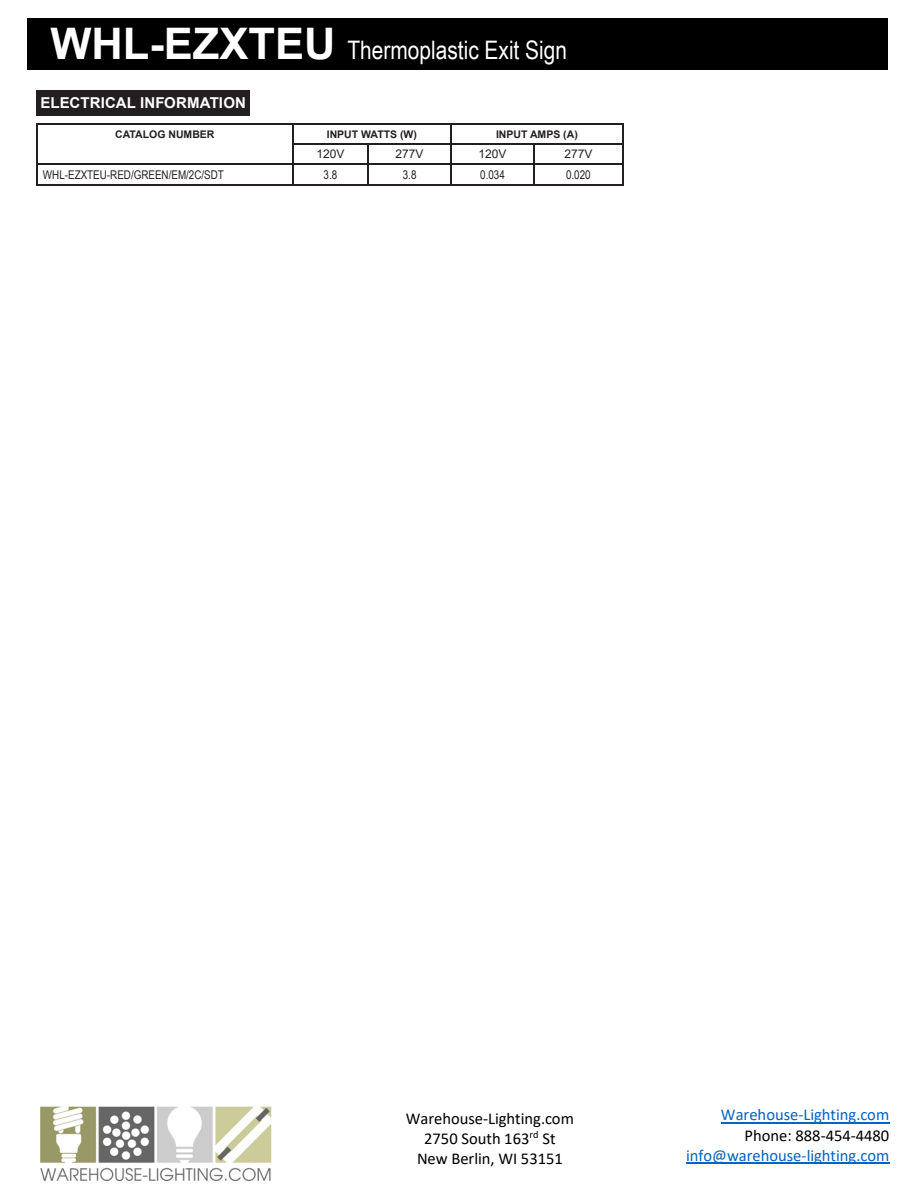
<style>
.page{position:relative;width:918px;height:1188px;background:#fff}
.page>*{position:absolute;margin:0;border:0;box-sizing:border-box;transform-origin:0 0}
.t1{font:25.5px "Arial Narrow";color:#fff}
.t2{font:16.5px/20.1px "Calibri";color:#000;text-align:center}
.t3{font:16.5px "Calibri";color:#0563c1}
.t4{font:700 15px "Arial";letter-spacing:.005em;color:#fff}
.t5{font:12px "Arial Narrow";color:#231f20}
.t6{font:12px "Arial";color:#231f20}
.t7{font:700 10.5px "Arial";color:#231f20}
.s1{font-family:"Arial";font-weight:700;font-size:43.5px}
</style>
<div class="page">
<div style="left:27px;top:18px;width:861px;height:52px;background:#000"></div>
<div style="left:36px;top:91px;width:214px;height:25px;background:#231f20"></div>
<hr style="left:36px;top:123px;width:257px;height:2px;background:#231f20">
<svg style="left:36px;top:125px;width:2px;height:19px"></svg>
<hr style="left:293px;top:123px;width:75px;height:2px;background:#231f20">
<svg style="left:292px;top:125px;width:2px;height:18px"></svg>
<hr style="left:368px;top:123px;width:166px;height:2px;background:#231f20">
<svg style="left:450px;top:125px;width:2px;height:18px"></svg>
<hr style="left:534px;top:123px;width:90px;height:2px;background:#231f20">
<svg style="left:622px;top:125px;width:2px;height:18px"></svg>
<hr style="left:36px;top:144px;width:2px;height:20px;background:#231f20">
<hr style="left:292px;top:143px;width:76px;height:1px;background:#231f20">
<hr style="left:292px;top:144px;width:2px;height:20px;background:#231f20">
<hr style="left:368px;top:143px;width:83px;height:1px;background:#231f20">
<hr style="left:367px;top:144px;width:2px;height:20px;background:#231f20">
<hr style="left:451px;top:143px;width:83px;height:1px;background:#231f20">
<hr style="left:450px;top:144px;width:2px;height:20px;background:#231f20">
<hr style="left:534px;top:143px;width:90px;height:1px;background:#231f20">
<hr style="left:533px;top:144px;width:2px;height:20px;background:#231f20">
<hr style="left:622px;top:144px;width:2px;height:20px;background:#231f20">
<hr style="left:36px;top:164px;width:257px;height:1px;background:#231f20">
<svg style="left:36px;top:165px;width:2px;height:19px"></svg>
<hr style="left:293px;top:164px;width:75px;height:1px;background:#231f20">
<svg style="left:292px;top:165px;width:2px;height:19px"></svg>
<hr style="left:368px;top:164px;width:83px;height:1px;background:#231f20">
<svg style="left:367px;top:165px;width:2px;height:19px"></svg>
<hr style="left:451px;top:164px;width:83px;height:1px;background:#231f20">
<svg style="left:450px;top:165px;width:2px;height:19px"></svg>
<hr style="left:534px;top:164px;width:90px;height:1px;background:#231f20">
<svg style="left:533px;top:165px;width:2px;height:19px"></svg>
<svg style="left:622px;top:165px;width:2px;height:19px"></svg>
<hr style="left:36px;top:184px;width:588px;height:2px;background:#231f20">
<img style="left:41px;top:1106px;width:231px;height:75px">
<hr style="left:686px;top:1163px;width:203px;height:1px;background:#0563c1">
<hr style="left:721px;top:1122px;width:168px;height:1px;background:#0563c1">
<h1 class="t1" style="left:50px;top:31px;width:518px"><span class="s1">WHL-EZXTEU</span> Thermoplastic Exit Sign</h1>
<p class="t4" style="left:40px;top:92px;width:207px">ELECTRICAL INFORMATION</p>
<p class="t7" style="left:115px;top:126px;width:101px">CA AT LOG NUMBER</p>
<p class="t7" style="left:327px;top:126px;width:92px">NI P U T W A T T S W( )</p>
<p class="t7" style="left:496px;top:126px;width:83px">NI P U T A M P S A( )</p>
<p class="t6" style="left:316px;top:146px;width:30px">120V</p>
<p class="t6" style="left:396px;top:146px;width:30px">277V</p>
<p class="t6" style="left:478px;top:146px;width:30px">120V</p>
<p class="t6" style="left:564px;top:146px;width:30px">277V</p>
<p class="t5" style="left:43px;top:166px;width:182px">WHL-EZXTEU-RED/GREEN/EM/2C/SDT</p>
<p class="t5" style="left:324px;top:166px;width:15px">8.3</p>
<p class="t5" style="left:403px;top:166px;width:15px">8.3</p>
<p class="t5" style="left:480px;top:166px;width:26px">430.0</p>
<p class="t5" style="left:566px;top:166px;width:26px">020.0</p>
<p class="t2" style="left:406px;top:1110px;width:170px">Warehouse-Lighting.com<br>2750 South 163<sup>rd</sup> St<br>New Berlin, WI 53151</p>
<p class="t3" style="left:721px;top:1108px;width:170px">Warehouse-Lighting.com</p>
<p class="t2" style="left:745px;top:1126px;width:146px">Phone: 888-454-4480</p>
<p class="t3" style="left:686px;top:1148px;width:205px">info@warehouse-lighting.com</p>
</div>
